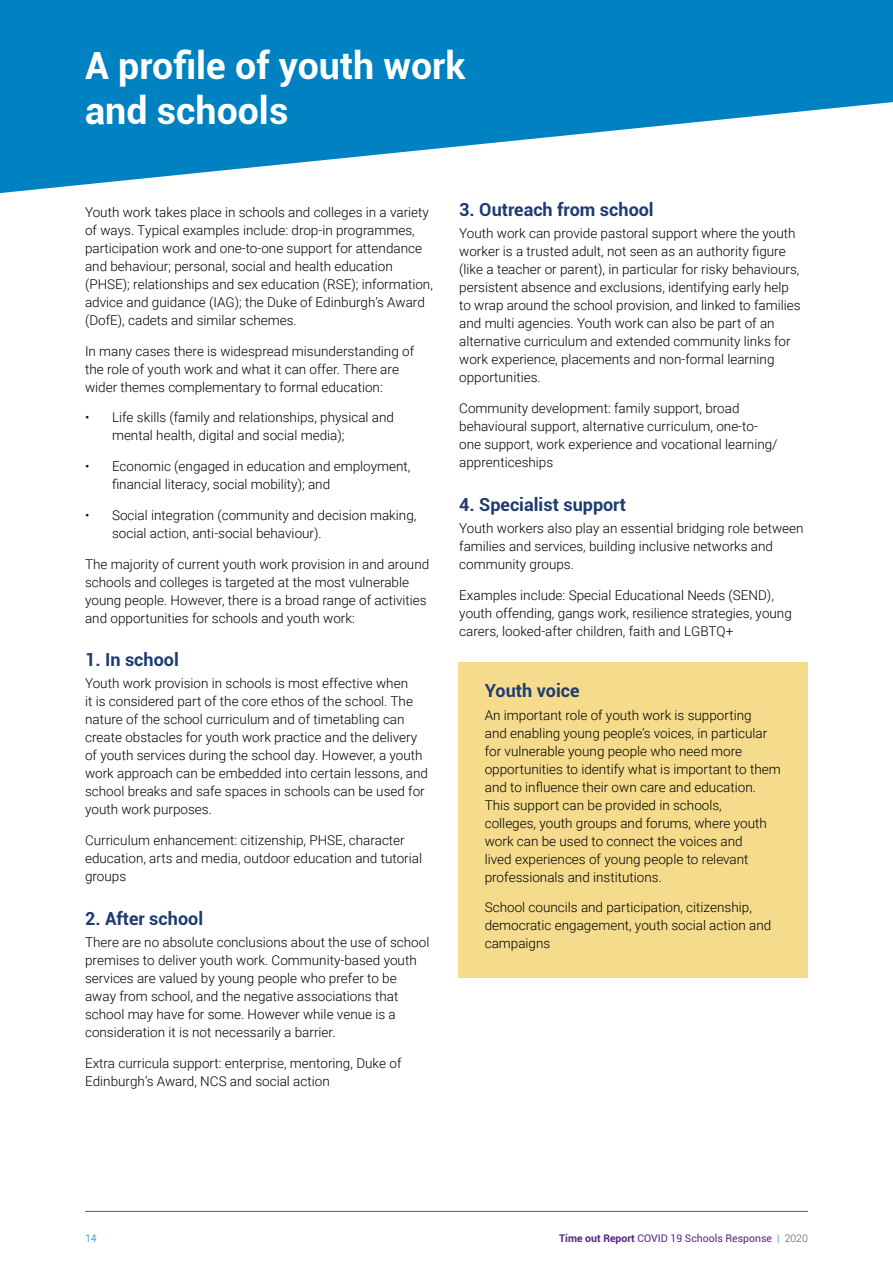
<style>
.page{position:relative;width:893px;height:1263px;background:#fff}
.page>*{position:absolute;margin:0;border:0;box-sizing:border-box;transform-origin:0 0}
.t1{font:700 37.5px/45px "Roboto";color:#fff}
.t2{font:700 18px "Roboto";color:#1e3b72}
.t3{font:300 13.5px/18px "Roboto";color:#000}
.t4{font:10.5px "Roboto";color:#562583}
.t5{font:300 10.5px "Roboto";color:#0082c2}
.s1{font-weight:700}
.s2{font-weight:300;color:#0082c2}
.s3{font-weight:300;color:#575756}
</style>
<div class="page">
<hr style="left:85px;top:1211px;width:722px;height:1px;background:#575756">
<div style="left:459px;top:662px;width:349px;height:316px;background:#f5db8c"></div>
<svg style="left:0;top:0;width:893px;height:193px;fill:#0082c2"></svg>
<h1 class="t1" style="left:85px;top:42px;width:382px">A profile of youth work and schools</h1>
<p class="t3" style="left:85px;top:203px;width:349px">Youth work takes place in schools and colleges in a variety of ways. Typical examples include: drop-in programmes, participation work and one-to-one support for attendance and behaviour; personal, social and health education (PHSE); relationships and sex education (RSE); information, advice and guidance (IAG); the Duke of Edinburgh’s Award (DofE), cadets and similar schemes.</p>
<p class="t3" style="left:85px;top:341px;width:331px">In many cases there is widespread misunderstanding of the role of youth work and what it can offer. There are wider themes complementary to formal education:</p>
<p class="t3" style="left:112px;top:408px;width:283px;text-indent:-27px">• Life skills (family and relationships, physical and mental health, digital and social media);</p>
<p class="t3" style="left:112px;top:457px;width:300px;text-indent:-27px">• Economic (engaged in education and employment, financial literacy, social mobility); and</p>
<p class="t3" style="left:112px;top:505px;width:306px;text-indent:-27px">• Social integration (community and decision making, social action, anti-social behaviour).</p>
<p class="t3" style="left:85px;top:554px;width:346px">The majority of current youth work provision in and around schools and colleges is targeted at the most vulnerable young people. However, there is a broad range of activities and opportunities for schools and youth work:</p>
<h2 class="t2" style="left:85px;top:647px;width:95px">1. In school</h2>
<p class="t3" style="left:85px;top:674px;width:345px">Youth work provision in schools is most effective when<br>it is considered part of the core ethos of the school. The nature of the school curriculum and of timetabling can create obstacles for youth work practice and the delivery of youth services during the school day. However, a youth work approach can be embedded into certain lessons, and school breaks and safe spaces in schools can be used for youth work purposes.</p>
<p class="t3" style="left:85px;top:831px;width:339px">Curriculum enhancement: citizenship, PHSE, character education, arts and media, outdoor education and tutorial groups</p>
<h2 class="t2" style="left:85px;top:906px;width:120px">2. After school</h2>
<p class="t3" style="left:85px;top:933px;width:346px">There are no absolute conclusions about the use of school premises to deliver youth work. Community-based youth services are valued by young people who prefer to be away from school, and the negative associations that school may have for some. However while venue is a consideration it is not necessarily a barrier.</p>
<p class="t3" style="left:85px;top:1053px;width:318px">Extra curricula support: enterprise, mentoring, Duke of<br>Edinburgh’s Award, NCS and social action</p>
<h2 class="t2" style="left:459px;top:197px;width:196px">3. Outreach from school</h2>
<p class="t3" style="left:459px;top:224px;width:343px">Youth work can provide pastoral support where the youth worker is a trusted adult, not seen as an authority figure (like a teacher or parent), in particular for risky behaviours, persistent absence and exclusions, identifying early help to wrap around the school provision, and linked to families and multi agencies. Youth work can also be part of an alternative curriculum and extended community links for work experience, placements and non-formal learning opportunities.</p>
<p class="t3" style="left:459px;top:399px;width:320px">Community development: family support, broad behavioural support, alternative curriculum, one-to&shy;one support, work experience and vocational learning/ apprenticeships</p>
<h2 class="t2" style="left:459px;top:492px;width:168px">4. Specialist support</h2>
<p class="t3" style="left:459px;top:519px;width:346px">Youth workers also play an essential bridging role between families and services, building inclusive networks and community groups.</p>
<p class="t3" style="left:459px;top:585px;width:334px">Examples include: Special Educational Needs (SEND), youth offending, gangs work, resilience strategies, young carers, looked-after children, faith and LGBTQ+</p>
<h2 class="t2" style="left:485px;top:678px;width:96px">Youth voice</h2>
<p class="t3" style="left:485px;top:705px;width:297px">An important role of youth work is supporting<br>and enabling young people’s voices, in particular for vulnerable young people who need more opportunities to identify what is important to them and to influence their own care and education.<br>This support can be provided in schools,<br>colleges, youth groups and forums, where youth work can be used to connect the voices and<br>lived experiences of young people to relevant professionals and institutions.</p>
<p class="t3" style="left:485px;top:898px;width:288px">School councils and participation, citizenship, democratic engagement, youth social action and campaigns</p>
<p class="t5" style="left:85px;top:1231px;width:13px">14</p>
<p class="t4" style="left:559px;top:1231px;width:250px"><span class="s1">Time out Report</span> COVID 19 Schools Response <span class="s2">|</span> <span class="s3">2020</span></p>
</div>
